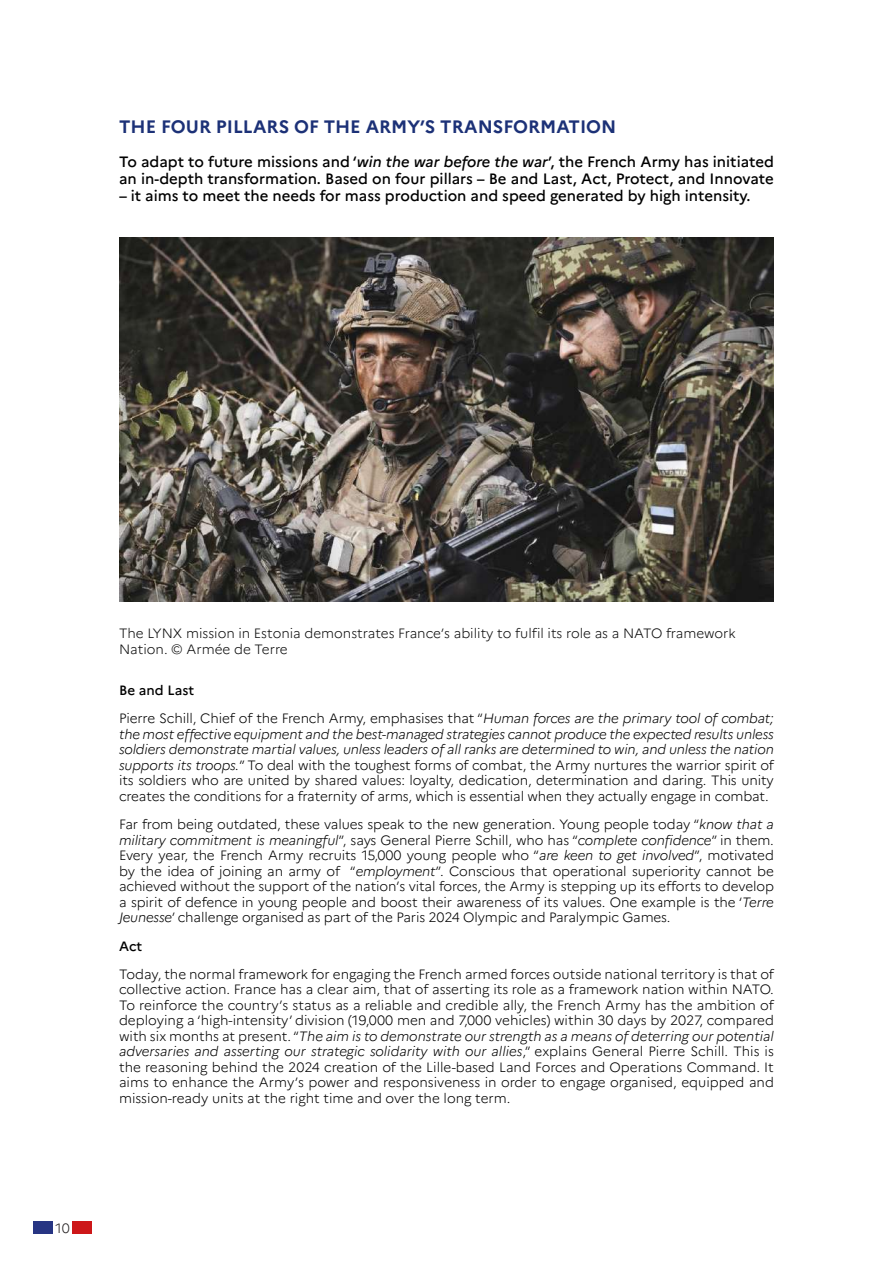
<style>
.page{position:relative;width:893px;height:1263px;background:#fff}
.page>*{position:absolute;margin:0;border:0;box-sizing:border-box;transform-origin:0 0}
.t1{font:700 18px "Marianne";color:#1c3177}
.t2{font:500 15px/17.2px "Marianne";color:#000}
.t3{font:300 13.5px/15.5px "Marianne";letter-spacing:-.01em;color:#000;text-align:justify}
.t4{font:300 13.5px/15.6px "Marianne";color:#0d0d0d}
.t5{font:500 13.5px "Marianne";color:#000}
.t6{font:300 13.5px "Marianne";color:#231f20}
.s1{font-style:italic}
.s2{font-weight:500}
</style>
<div class="page">
<div style="left:33px;top:1221px;width:20px;height:12px;background:#273583"></div>
<div style="left:73px;top:1221px;width:19px;height:12px;background:#cd1719"></div>
<img style="left:119px;top:238px;width:655px;height:363px">
<h1 class="t1" style="left:119px;top:115px;width:499px">THE FOUR PILLARS OF THE ARMY’S TRANSFORMATION</h1>
<p class="t2" style="left:119px;top:153px;width:656px">To adapt to future missions and ‘<span class="s1">win the war before the war</span>’, the French Army has initiated an in-depth transformation. Based on four pillars – Be and Last, Act, Protect, and Innovate</p>
<p class="t2" style="left:119px;top:187px;width:633px">– it aims to meet the needs for mass production and speed generated by high intensity.</p>
<p class="t6" style="left:56px;top:1219px;width:16px">10</p>
<p class="t4" style="left:119px;top:626px;width:618px">The LYNX mission in Estonia demonstrates France’s ability to fulfil its role as a NATO framework<br>Nation. © Armée de Terre</p>
<p class="t3" style="left:119px;top:676px;width:656px;line-height:28.3px"><span class="s2">Be and Last<br></span>Pierre Schill, Chief of the French Army, emphasises that “<span class="s1">Human forces are the primary tool of combat;</span></p>
<p class="t3" style="left:119px;top:726px;width:656px"><span class="s1">the most effective equipment and the best-managed strategies cannot produce the expected results unless soldiers demonstrate martial values, unless leaders of all ranks are determined to win, and unless the nation supports its troops.</span>” To deal with the toughest forms of combat, the Army nurtures the warrior spirit of its soldiers who are united by shared values: loyalty, dedication, determination and daring. This unity creates the conditions for a fraternity of arms, which is essential when they actually engage in combat.</p>
<p class="t3" style="left:119px;top:816px;width:656px">Far from being outdated, these values speak to the new generation. Young people today “<span class="s1">know that a military commitment is meaningful</span>”, says General Pierre Schill, who has “<span class="s1">complete confidence</span>” in them.<br>Every year, the French Army recruits 15,000 young people who “<span class="s1">are keen to get involved</span>”, motivated by the idea of joining an army of “<span class="s1">employment</span>”. Conscious that operational superiority cannot be achieved without the support of the nation’s vital forces, the Army is stepping up its efforts to develop a spirit of defence in young people and boost their awareness of its values. One example is the ‘<span class="s1">Terre Jeunesse</span>’ challenge organised as part of the Paris 2024 Olympic and Paralympic Games.</p>
<p class="t5" style="left:119px;top:937px;width:25px">Act</p>
<p class="t3" style="left:119px;top:966px;width:656px">Today, the normal framework for engaging the French armed forces outside national territory is that of collective action. France has a clear aim, that of asserting its role as a framework nation within NATO.<br>To reinforce the country’s status as a reliable and credible ally, the French Army has the ambition of deploying a ‘high-intensity’ division (19,000 men and 7,000 vehicles) within 30 days by 2027, compared with six months at present. “<span class="s1">The aim is to demonstrate our strength as a means of deterring our potential adversaries and asserting our strategic solidarity with our allies</span>,” explains General Pierre Schill. This is the reasoning behind the 2024 creation of the Lille-based Land Forces and Operations Command. It aims to enhance the Army’s power and responsiveness in order to engage organised, equipped and mission-ready units at the right time and over the long term.</p>
</div>
